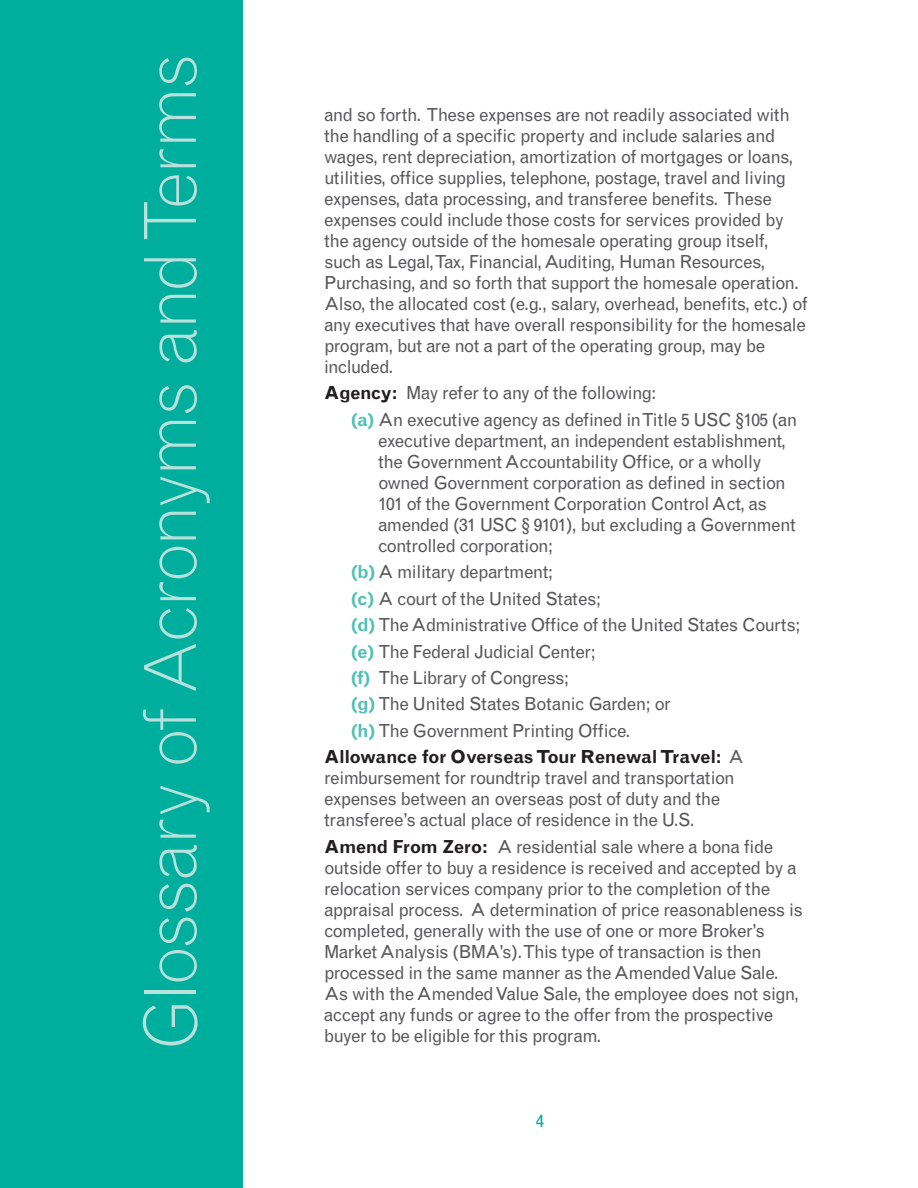
<style>
.page{position:relative;width:918px;height:1188px;background:#fff}
.page>*{position:absolute;margin:0;border:0;box-sizing:border-box;transform-origin:0 0}
.t1{font:300 72px "Grotesque MT Std";letter-spacing:-.03em;color:#b8e1dc}
.t2{font:18px/21px "Grotesque MT Std";letter-spacing:-.035em;color:#57585a}
.t3{font:700 18px "Grotesque MT Std";letter-spacing:-.025em;color:#231f20}
.t4{font:18px "Grotesque MT Std";color:#00ae9e}
.s1{font-weight:700;color:#231f20}
.s2{font-family:"Grotesque";font-weight:700;color:#50c1b6}
.s3{font-weight:400;color:#57585a}
</style>
<div class="page">
<div style="left:0;top:0;width:243px;height:1188px;background:#00ae9e"></div>
<h1 class="t1" style="left:144px;top:1050px;width:997px;rotate:-90deg">Glossary of Acronyms andTerms</h1>
<p class="t2" style="left:324px;top:106px;width:485px">and so forth. These expenses are not readily associated with the handling of a specific property and include salaries and wages, rent depreciation, amortization of mortgages or loans, utilities, office supplies, telephone, postage, travel and living expenses, data processing, and transferee benefits. These expenses could include those costs for services provided by the agency outside of the homesale operating group itself, such as Legal, Tax, Financial, Auditing, Human Resources, Purchasing, and so forth that support the homesale operation.<br>Also, the allocated cost (e.g., salary, overhead, benefits, etc.) of any executives that have overall responsibility for the homesale program, but are not a part of the operating group, may be included.</p>
<p class="t2" style="left:351px;top:381px;width:448px;line-height:26.4px;text-indent:-27px"><span class="s1">Agency:</span> May refer to any of the following:<br><span class="s2">(a)</span> An executive agency as defined in Title 5 USC §105 (an</p>
<p class="t2" style="left:378px;top:432px;width:419px">executive department, an independent establishment, the Government Accountability Office, or a wholly owned Government corporation as defined in section 101 of the Government Corporation Control Act, as amended (31 USC § 9101), but excluding a Government controlled corporation;</p>
<p class="t2" style="left:351px;top:563px;width:203px"><span class="s2">(b)</span> A military department;</p>
<p class="t2" style="left:351px;top:589px;width:251px"><span class="s2">(c)</span> A court of the United States;</p>
<p class="t2" style="left:351px;top:616px;width:451px"><span class="s2">(d)</span> The Administrative Office of the United States Courts;</p>
<p class="t2" style="left:351px;top:642px;width:246px"><span class="s2">(e)</span> The Federal Judicial Center;</p>
<p class="t2" style="left:351px;top:669px;width:220px"><span class="s2">(f)</span> The Library of Congress;</p>
<p class="t2" style="left:351px;top:695px;width:321px"><span class="s2">(g)</span> The United States Botanic Garden; or</p>
<p class="t2" style="left:351px;top:721px;width:281px"><span class="s2">(h)</span> The Government Printing Office.</p>
<p class="t3" style="left:324px;top:750px;width:421px">Allowance for Overseas Tour Renewal Travel: <span class="s3">A</span></p>
<p class="t2" style="left:324px;top:769px;width:412px">reimbursement for roundtrip travel and transportation expenses between an overseas post of duty and the transferee’s actual place of residence in the U.S.</p>
<p class="t2" style="left:324px;top:837px;width:481px"><span class="s1">Amend From Zero:</span> A residential sale where a bona fide outside offer to buy a residence is received and accepted by a relocation services company prior to the completion of the appraisal process. A determination of price reasonableness is completed, generally with the use of one or more Broker’s Market Analysis (BMA’s). This type of transaction is then processed in the same manner as the Amended Value Sale.<br>As with the Amended Value Sale, the employee does not sign, accept any funds or agree to the offer from the prospective</p>
<p class="t2" style="left:324px;top:1026px;width:279px">buyer to be eligible for this program.</p>
<p class="t4" style="left:536px;top:1115px;width:10px">4</p>
</div>
